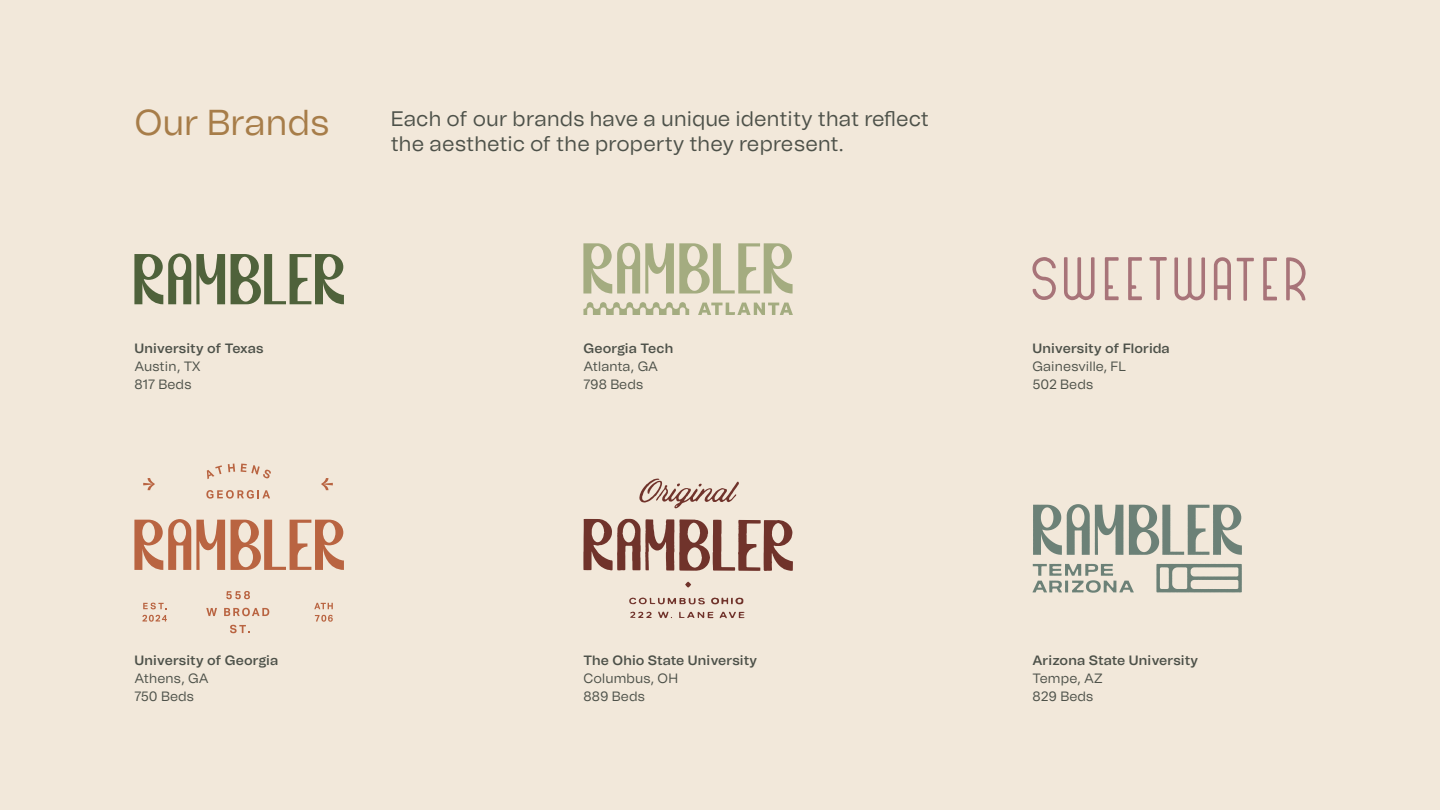
<style>
.page{position:relative;width:1440px;height:810px;background:#f2e8da}
.page>*{position:absolute;margin:0;border:0;box-sizing:border-box;transform-origin:0 0}
.t1{font:36px "Tomato Grotesk";color:#a77d49}
.t2{font:21px/25.2px "Tomato Grotesk";letter-spacing:.01em;color:#4d5149}
.t3{font:600 13.5px "Tomato Grotesk";letter-spacing:.01em;color:#4d5149}
.t4{font:13.5px/18px "Tomato Grotesk";letter-spacing:.01em;color:#4d5149}
</style>
<div class="page">
<svg style="left:583px;top:243px;width:210px;height:51px"></svg>
<svg style="left:698px;top:303px;width:95px;height:12px"></svg>
<svg style="left:583px;top:302px;width:106px;height:13px"></svg>
<svg style="left:583px;top:519px;width:210px;height:52px"></svg>
<svg style="left:685px;top:582px;width:6px;height:6px"></svg>
<svg style="left:720px;top:612px;width:25px;height:6px"></svg>
<svg style="left:630px;top:612px;width:22px;height:6px"></svg>
<svg style="left:629px;top:598px;width:76px;height:7px"></svg>
<svg style="left:679px;top:612px;width:34px;height:6px"></svg>
<svg style="left:639px;top:479px;width:100px;height:29px"></svg>
<svg style="left:658px;top:612px;width:14px;height:6px"></svg>
<svg style="left:711px;top:597px;width:32px;height:7px"></svg>
<svg style="left:1033px;top:504px;width:90px;height:51px"></svg>
<svg style="left:1129px;top:505px;width:113px;height:50px"></svg>
<svg style="left:1032px;top:564px;width:210px;height:29px"></svg>
<svg style="left:134px;top:519px;width:91px;height:51px"></svg>
<svg style="left:231px;top:520px;width:113px;height:50px"></svg>
<svg style="left:226px;top:591px;width:24px;height:8px"></svg>
<svg style="left:206px;top:608px;width:11px;height:8px"></svg>
<svg style="left:224px;top:608px;width:45px;height:8px"></svg>
<svg style="left:230px;top:625px;width:19px;height:8px"></svg>
<svg style="left:206px;top:490px;width:64px;height:9px"></svg>
<svg style="left:143px;top:478px;width:12px;height:12px"></svg>
<svg style="left:321px;top:478px;width:12px;height:12px"></svg>
<svg style="left:207px;top:465px;width:15px;height:14px"></svg>
<svg style="left:228px;top:464px;width:7px;height:8px"></svg>
<svg style="left:241px;top:464px;width:30px;height:14px"></svg>
<svg style="left:143px;top:603px;width:23px;height:6px"></svg>
<svg style="left:142px;top:615px;width:25px;height:7px"></svg>
<svg style="left:314px;top:603px;width:19px;height:6px"></svg>
<svg style="left:315px;top:615px;width:18px;height:7px"></svg>
<svg style="left:134px;top:253px;width:91px;height:51px"></svg>
<svg style="left:231px;top:254px;width:113px;height:50px"></svg>
<svg style="left:1064px;top:257px;width:31px;height:44px"></svg>
<svg style="left:1174px;top:257px;width:31px;height:44px"></svg>
<svg style="left:1286px;top:257px;width:20px;height:43px"></svg>
<svg style="left:1214px;top:257px;width:17px;height:43px"></svg>
<svg style="left:1032px;top:257px;width:24px;height:43px"></svg>
<svg style="left:1105px;top:257px;width:14px;height:43px"></svg>
<svg style="left:1128px;top:257px;width:14px;height:43px"></svg>
<svg style="left:1263px;top:257px;width:14px;height:43px"></svg>
<svg style="left:1150px;top:257px;width:17px;height:43px"></svg>
<svg style="left:1237px;top:258px;width:17px;height:43px"></svg>
<h1 class="t1" style="left:134px;top:97px;width:196px">Our Brands</h1>
<h2 class="t2" style="left:391px;top:106px;width:540px">Each of our brands have a unique identity that reflect the aesthetic of the property they represent.</h2>
<p class="t3" style="left:134px;top:338px;width:131px">University of Texas</p>
<p class="t4" style="left:134px;top:357px;width:68px">Austin, TX<br>817 Beds</p>
<p class="t3" style="left:583px;top:338px;width:91px">Georgia Tech</p>
<p class="t4" style="left:583px;top:357px;width:76px">Atlanta, GA<br>798 Beds</p>
<p class="t3" style="left:1032px;top:338px;width:139px">University of Florida</p>
<p class="t4" style="left:1032px;top:357px;width:95px">Gainesville, FL<br>502 Beds</p>
<p class="t3" style="left:134px;top:651px;width:145px">University of Georgia</p>
<p class="t4" style="left:134px;top:669px;width:76px">Athens, GA<br>750 Beds</p>
<p class="t3" style="left:583px;top:651px;width:175px">The Ohio State University</p>
<p class="t4" style="left:583px;top:669px;width:96px">Columbus, OH<br>889 Beds</p>
<p class="t3" style="left:1032px;top:651px;width:167px">Arizona State University</p>
<p class="t4" style="left:1032px;top:669px;width:72px">Tempe, AZ<br>829 Beds</p>
</div>
